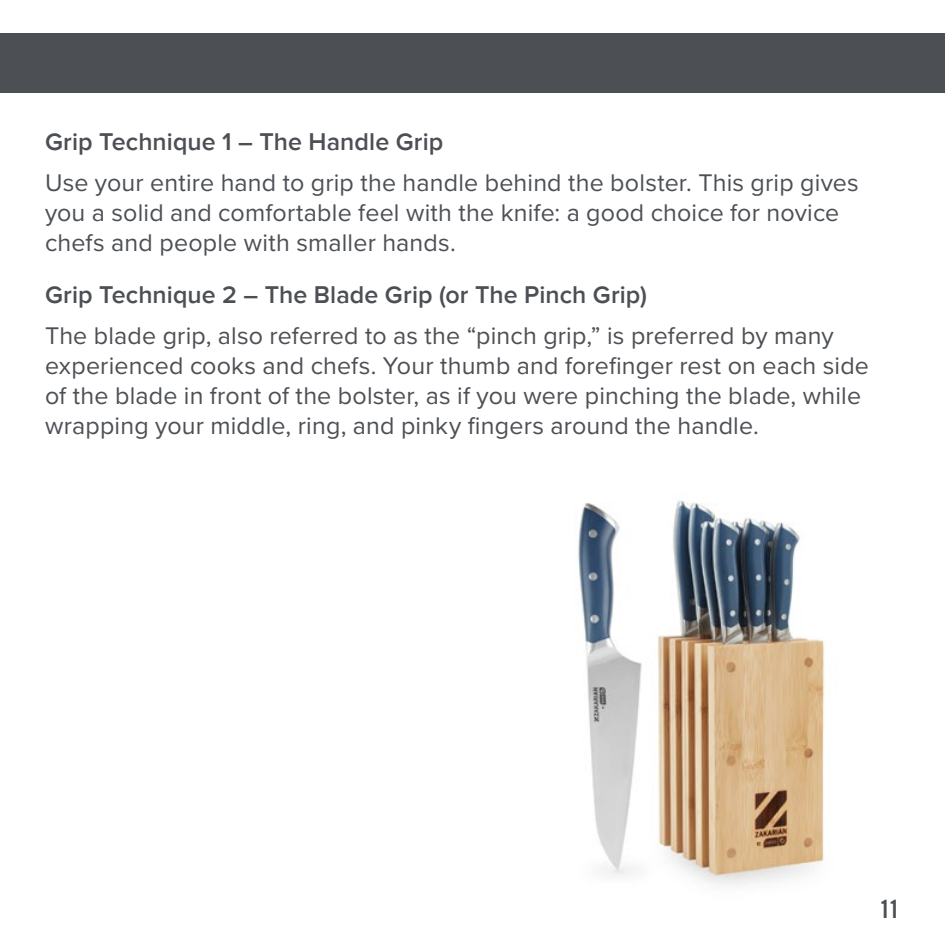
<style>
.page{position:relative;width:945px;height:945px;background:#fff}
.page>*{position:absolute;margin:0;border:0;box-sizing:border-box;transform-origin:0 0}
.t1{font:25px/30px "Proxima Nova";letter-spacing:.005em;color:#4c4f54}
.t2{font:600 25px "Proxima Nova";letter-spacing:.005em;color:#4c4f54}
.t3{font:25px "Trade Gothic LT Std Bd Cn 20";color:#4c4f54}
</style>
<div class="page">
<div style="left:0;top:34px;width:945px;height:59px;background:#4c4f54"></div>
<img style="left:578px;top:501px;width:247px;height:385px">
<p class="t2" style="left:45px;top:128px;width:400px">Grip Technique 1 – The Handle Grip</p>
<p class="t1" style="left:45px;top:167px;width:815px">Use your entire hand to grip the handle behind the bolster. This grip gives you a solid and comfortable feel with the knife: a good choice for novice chefs and people with smaller hands.</p>
<p class="t2" style="left:45px;top:280px;width:604px">Grip Technique 2 – The Blade Grip (or The Pinch Grip)</p>
<p class="t1" style="left:45px;top:320px;width:825px">The blade grip, also referred to as the “pinch grip,” is preferred by many experienced cooks and chefs. Your thumb and forefinger rest on each side of the blade in front of the bolster, as if you were pinching the blade, while wrapping your middle, ring, and pinky fingers around the handle.</p>
<p class="t3" style="left:880px;top:894px;width:22px">11</p>
</div>
